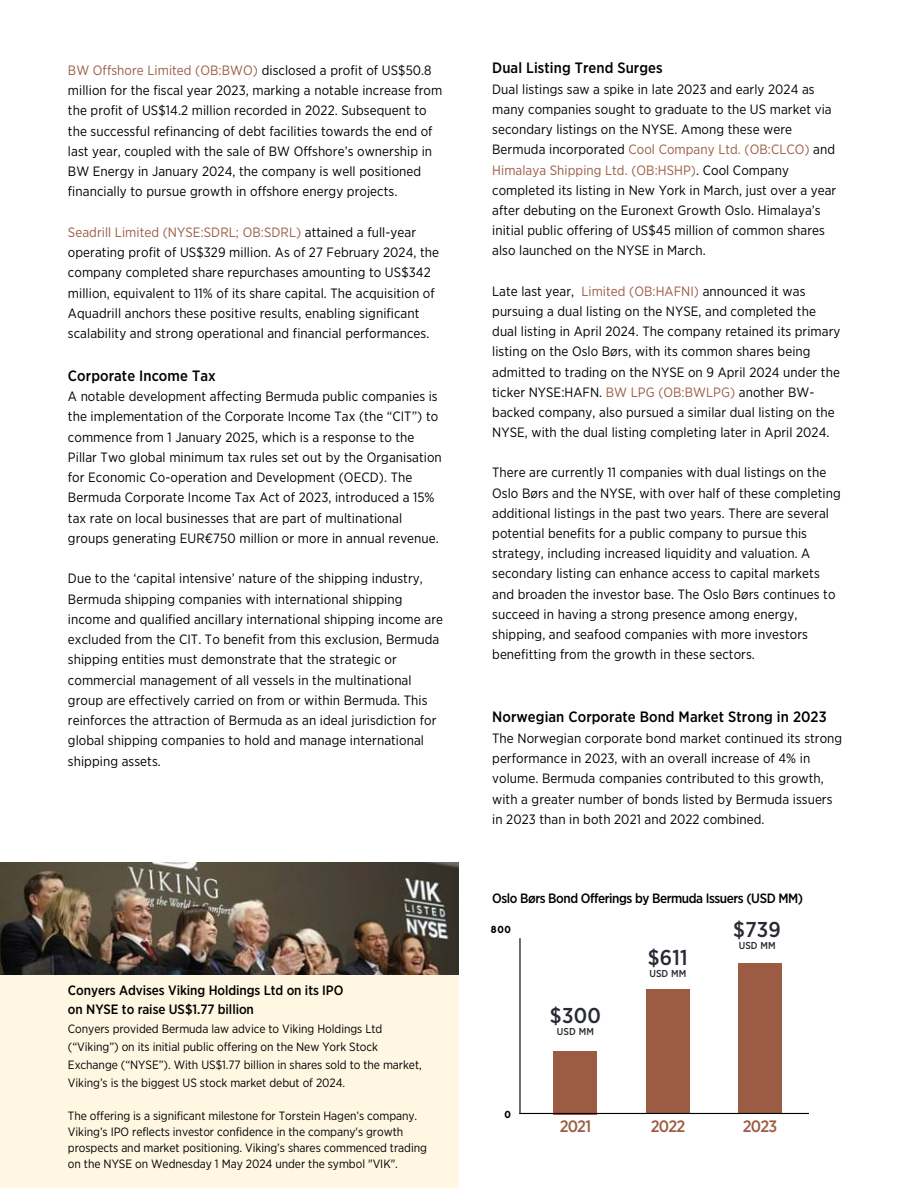
<style>
.page{position:relative;width:918px;height:1188px;background:#fff}
.page>*{position:absolute;margin:0;border:0;box-sizing:border-box;transform-origin:0 0}
.t1{font:500 21.45px "Gotham Narrow";letter-spacing:.01em;color:#292b33}
.t2{font:500 16.5px "Gotham Narrow";letter-spacing:-.05em;color:#9c5c44}
.t3{font:500 15px "Gotham Narrow";letter-spacing:.005em;color:#000}
.t4{font:13.5px/20.2px "Gotham Narrow";letter-spacing:.005em;color:#000}
.t5{font:500 13.5px/19px "Gotham Narrow";letter-spacing:-.005em;color:#000}
.t6{font:500 13.5px "Gotham Narrow";letter-spacing:-.03em;color:#000}
.t7{font:12px/18px "Gotham Narrow";letter-spacing:-.005em;color:#000}
.t8{font:700 10.5px "Glacial Indifference";color:#000}
.t9{font:500 10.05px "Gotham Narrow";letter-spacing:.01em;color:#292b33}
.s1{color:#9c5c44}
</style>
<div class="page">
<div style="left:554px;top:1051px;width:43px;height:63px;background:#9c5c44"></div>
<div style="left:646px;top:990px;width:44px;height:124px;background:#9c5c44"></div>
<div style="left:738px;top:964px;width:44px;height:150px;background:#9c5c44"></div>
<hr style="left:519px;top:1113px;width:290px;height:1px;background:#000">
<hr style="left:519px;top:938px;width:2px;height:176px;background:#000">
<div style="left:0;top:868px;width:459px;height:320px;background:#fff7e2"></div>
<img style="left:0;top:862px;width:459px;height:113px">
<p class="t4" style="left:68px;top:61px;width:376px"><span class="s1">BW Offshore Limited (OB:BWO)</span> disclosed a profit of US$50.8 million for the fiscal year 2023, marking a notable increase from the profit of US$14.2 million recorded in 2022. Subsequent to the successful refinancing of debt facilities towards the end of last year, coupled with the sale of BW Offshore’s ownership in BW Energy in January 2024, the company is well positioned financially to pursue growth in offshore energy projects.</p>
<h2 class="t4" style="left:68px;top:223px;width:373px"><span class="s1">Seadrill Limited (NYSE:SDRL; OB:SDRL)</span> attained a full-year operating profit of US$329 million. As of 27 February 2024, the company completed share repurchases amounting to US$342 million, equivalent to 11% of its share capital. The acquisition of Aquadrill anchors these positive results, enabling significant scalability and strong operational and financial performances.</h2>
<h2 class="t3" style="left:68px;top:369px;width:149px">Corporate Income Tax</h2>
<h2 class="t4" style="left:68px;top:387px;width:375px">A notable development affecting Bermuda public companies is the implementation of the Corporate Income Tax (the “CIT”) to commence from 1 January 2025, which is a response to the Pillar Two global minimum tax rules set out by the Organisation for Economic Co-operation and Development (OECD). The Bermuda Corporate Income Tax Act of 2023, introduced a 15% tax rate on local businesses that are part of multinational groups generating EUR€750 million or more in annual revenue.</h2>
<h2 class="t4" style="left:68px;top:569px;width:377px">Due to the ‘capital intensive’ nature of the shipping industry, Bermuda shipping companies with international shipping income and qualified ancillary international shipping income are excluded from the CIT. To benefit from this exclusion, Bermuda shipping entities must demonstrate that the strategic or commercial management of all vessels in the multinational group are effectively carried on from or within Bermuda. This reinforces the attraction of Bermuda as an ideal jurisdiction for global shipping companies to hold and manage international shipping assets.</h2>
<h1 class="t5" style="left:68px;top:982px;width:277px">Conyers Advises Viking Holdings Ltd on its IPO on NYSE to raise US$1.77 billion</h1>
<h1 class="t7" style="left:68px;top:1021px;width:355px">Conyers provided Bermuda law advice to Viking Holdings Ltd (“Viking”) on its initial public offering on the New York Stock Exchange (“NYSE”). With US$1.77 billion in shares sold to the market, Viking’s is the biggest US stock market debut of 2024.</h1>
<h1 class="t7" style="left:68px;top:1109px;width:361px;line-height:16px">The offering is a significant milestone for Torstein Hagen’s company.<br>Viking’s IPO reflects investor confidence in the company's growth prospects and market positioning. Viking’s shares commenced trading on the NYSE on Wednesday 1 May 2024 under the symbol "VIK".</h1>
<h3 class="t3" style="left:492px;top:61px;width:172px">Dual Listing Trend Surges</h3>
<h3 class="t4" style="left:492px;top:80px;width:346px">Dual listings saw a spike in late 2023 and early 2024 as many companies sought to graduate to the US market via secondary listings on the NYSE. Among these were Bermuda incorporated <span class="s1">Cool Company Ltd. (OB:CLCO)</span> and <span class="s1">Himalaya Shipping Ltd. (OB:HSHP)</span>. Cool Company completed its listing in New York in March, just over a year after debuting on the Euronext Growth Oslo. Himalaya’s initial public offering of US$45 million of common shares also launched on the NYSE in March.</h3>
<h3 class="t4" style="left:492px;top:282px;width:350px">Late last year, <span class="s1">Limited (OB:HAFNI)</span> announced it was pursuing a dual listing on the NYSE, and completed the dual listing in April 2024. The company retained its primary listing on the Oslo Børs, with its common shares being admitted to trading on the NYSE on 9 April 2024 under the ticker NYSE:HAFN. <span class="s1">BW LPG (OB:BWLPG)</span> another BW&shy;backed company, also pursued a similar dual listing on the NYSE, with the dual listing completing later in April 2024.</h3>
<h2 class="t4" style="left:492px;top:463px;width:350px">There are currently 11 companies with dual listings on the Oslo Børs and the NYSE, with over half of these completing additional listings in the past two years. There are several potential benefits for a public company to pursue this strategy, including increased liquidity and valuation. A secondary listing can enhance access to capital markets and broaden the investor base. The Oslo Børs continues to succeed in having a strong presence among energy, shipping, and seafood companies with more investors benefitting from the growth in these sectors.</h2>
<h2 class="t3" style="left:492px;top:710px;width:336px">Norwegian Corporate Bond Market Strong in 2023</h2>
<h2 class="t4" style="left:492px;top:729px;width:352px">The Norwegian corporate bond market continued its strong performance in 2023, with an overall increase of 4% in volume. Bermuda companies contributed to this growth, with a greater number of bonds listed by Bermuda issuers in 2023 than in both 2021 and 2022 combined.</h2>
<h1 class="t6" style="left:492px;top:892px;width:312px">Oslo Børs Bond Offerings by Bermuda Issuers (USD MM)</h1>
<p class="t8" style="left:491px;top:923px;width:22px">800</p>
<p class="t8" style="left:505px;top:1108px;width:8px">0</p>
<h4 class="t1" style="left:550px;top:1006px;width:52px">$300</h4>
<p class="t9" style="left:557px;top:1027px;width:38px">USD MM</p>
<p class="t1" style="left:648px;top:948px;width:41px">$611</p>
<p class="t9" style="left:649px;top:969px;width:38px">USD MM</p>
<p class="t1" style="left:733px;top:920px;width:49px">$739</p>
<p class="t9" style="left:739px;top:941px;width:38px">USD MM</p>
<h2 class="t2" style="left:560px;top:1118px;width:33px">2021</h2>
<h2 class="t2" style="left:651px;top:1118px;width:36px">2022</h2>
<h2 class="t2" style="left:743px;top:1118px;width:36px">2023</h2>
</div>
